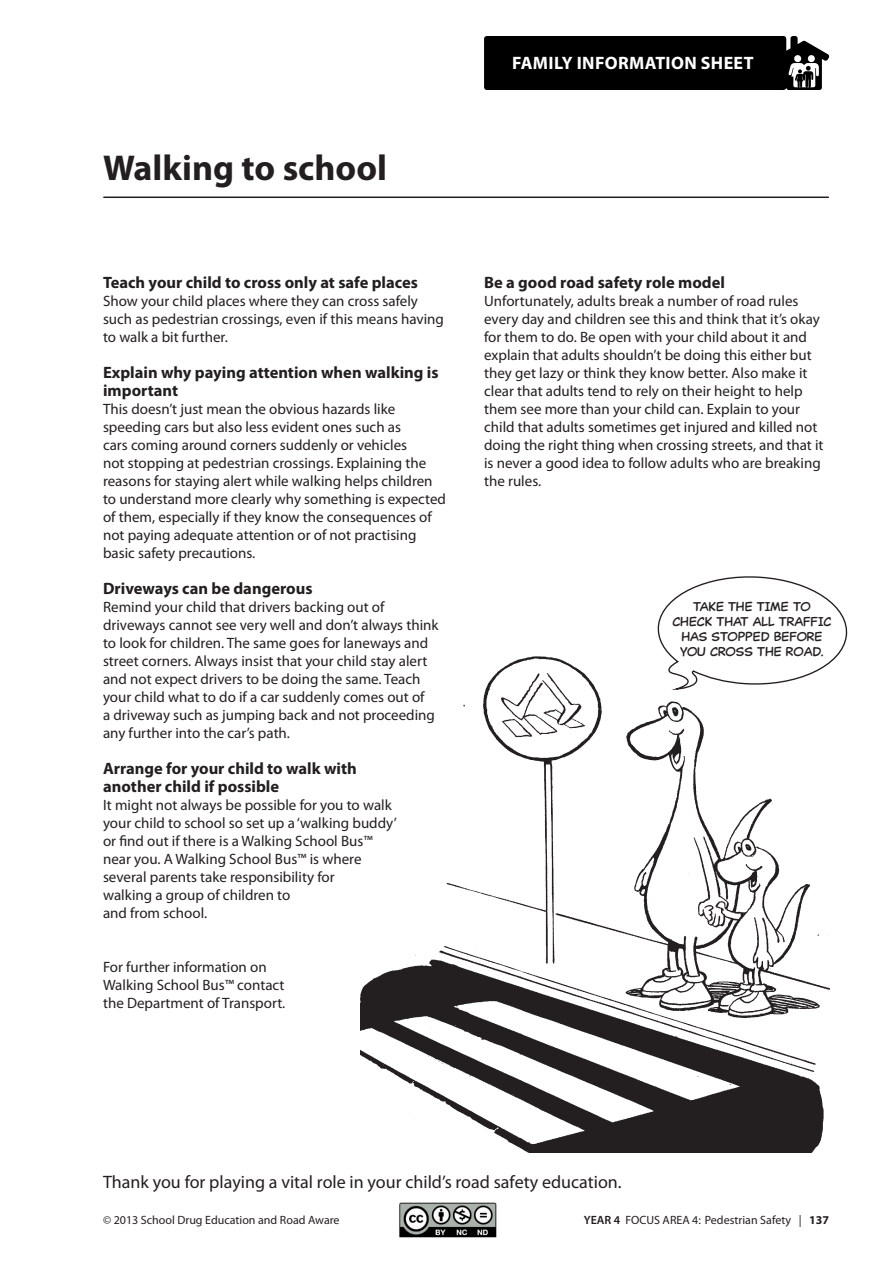
<style>
.page{position:relative;width:893px;height:1263px;background:#fff}
.page>*{position:absolute;margin:0;border:0;box-sizing:border-box;transform-origin:0 0}
.t1{font:700 36px "Myriad Pro";color:#231f20}
.t2{font:18px "Myriad Pro";color:#231f20}
.t3{font:700 18px "Myriad Pro";letter-spacing:.02em;color:#fff}
.t4{font:700 16.5px/18px "Myriad Pro";color:#231f20}
.t5{font:15px/18px "Myriad Pro";color:#231f20}
.t6{font:12px "Myriad Pro";color:#231f20}
.t7{font:12px/15px "Captain Comic Pro";color:#231f20;text-align:center}
.s1{font-weight:600}
.s2{font-weight:700}
</style>
<div class="page">
<hr style="left:104px;top:196px;width:724px;height:2px;background:#231f20">
<svg style="left:484px;top:36px;width:345px;height:54px;background:#0e0e0e"></svg>
<img style="left:361px;top:656px;width:468px;height:496px">
<svg style="left:655px;top:576px;width:193px;height:115px"></svg>
<img style="left:399px;top:1202px;width:97px;height:35px">
<h1 class="t1" style="left:103px;top:144px;width:286px">Walking to school</h1>
<p class="t4" style="left:103px;top:273px;width:316px">Teach your child to cross only at safe places</p>
<p class="t5" style="left:103px;top:292px;width:342px">Show your child places where they can cross safely such as pedestrian crossings, even if this means having to walk a bit further.</p>
<p class="t4" style="left:103px;top:363px;width:337px">Explain why paying attention when walking is important</p>
<p class="t5" style="left:103px;top:400px;width:344px">This doesn’t just mean the obvious hazards like speeding cars but also less evident ones such as<br>cars coming around corners suddenly or vehicles<br>not stopping at pedestrian crossings. Explaining the reasons for staying alert while walking helps children to understand more clearly why something is expected of them, especially if they know the consequences of not paying adequate attention or of not practising basic safety precautions.</p>
<p class="t4" style="left:103px;top:579px;width:211px">Driveways can be dangerous</p>
<p class="t5" style="left:103px;top:598px;width:337px">Remind your child that drivers backing out of driveways cannot see very well and don’t always think to look for children. The same goes for laneways and street corners. Always insist that your child stay alert and not expect drivers to be doing the same. Teach your child what to do if a car suddenly comes out of<br>a driveway such as jumping back and not proceeding any further into the car’s path.</p>
<p class="t4" style="left:103px;top:759px;width:255px">Arrange for your child to walk with another child if possible</p>
<p class="t5" style="left:103px;top:796px;width:295px">It might not always be possible for you to walk your child to school so set up a ‘walking buddy’ or find out if there is a Walking School Bus™ near you. A Walking School Bus™ is where several parents take responsibility for<br>walking a group of children to<br>and from school.</p>
<p class="t5" style="left:103px;top:958px;width:184px">For further information on<br>Walking School Bus™ contact the Department of Transport.</p>
<p class="t3" style="left:512px;top:51px;width:76px">family infor</p>
<p class="t3" style="left:629px;top:51px;width:19px">mation</p>
<p class="t3" style="left:701px;top:51px;width:34px">sheet</p>
<p class="t4" style="left:484px;top:273px;width:242px">Be a good road safety role model</p>
<p class="t5" style="left:484px;top:292px;width:341px">Unfortunately, adults break a number of road rules every day and children see this and think that it’s okay for them to do. Be open with your child about it and explain that adults shouldn’t be doing this either but they get lazy or think they know better. Also make it clear that adults tend to rely on their height to help them see more than your child can. Explain to your child that adults sometimes get injured and killed not doing the right thing when crossing streets, and that it is never a good idea to follow adults who are breaking the rules.</p>
<p class="t7" style="left:672px;top:599px;width:161px">TAKE THE TIME TO<br>CHECK THAT ALL TRAFFIC<br>HAS STOPPED BEFORE<br>YOU CROSS THE ROAD.</p>
<p class="t2" style="left:103px;top:1171px;width:520px">Thank you for playing a vital role in your child’s road safety education.</p>
<p class="t6" style="left:103px;top:1213px;width:238px">© 2013 School Drug Education and Road Aware</p>
<p class="t6" style="left:584px;top:1213px;width:247px"><span class="s1">YEAR 4</span> FOCUS AREA 4: Pedestrian Safety | <span class="s2">137</span></p>
</div>
